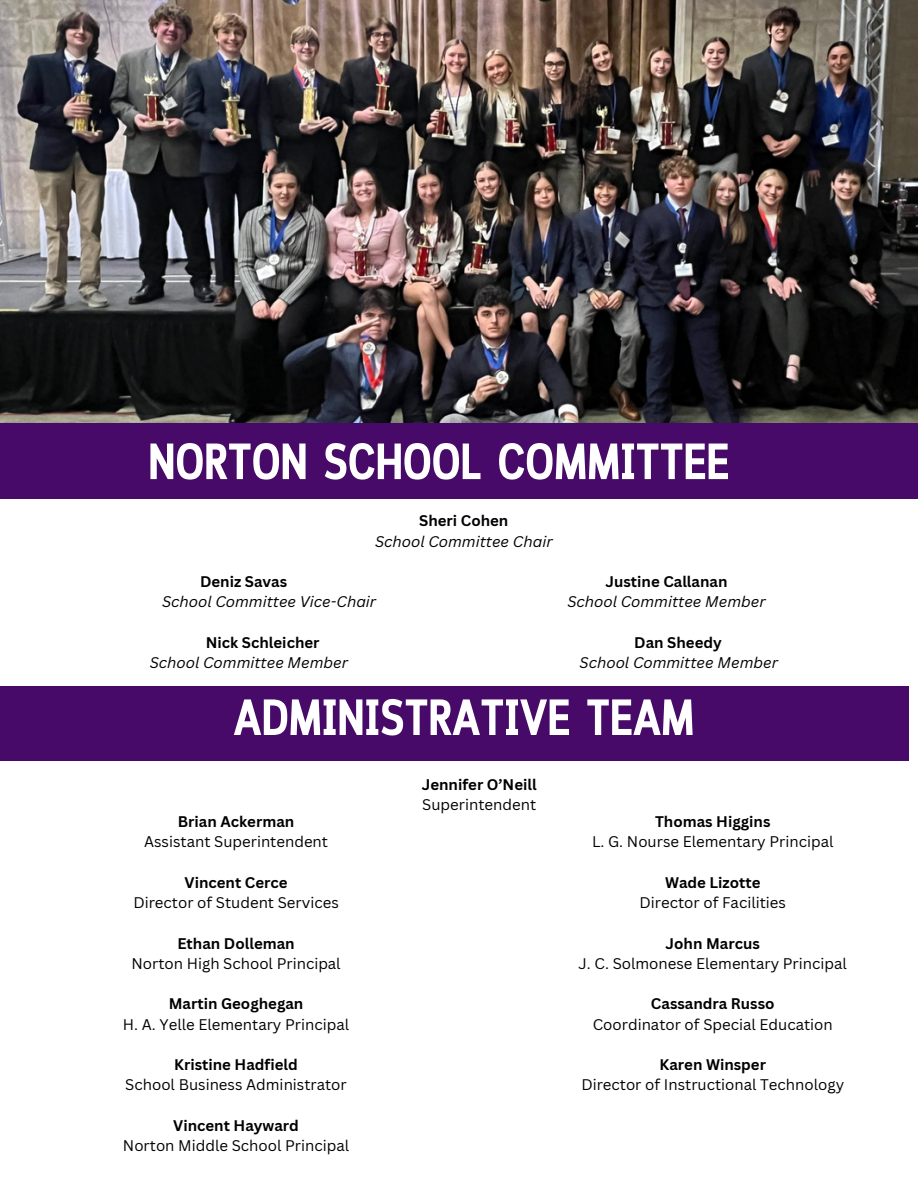
<style>
.page{position:relative;width:918px;height:1188px;background:#fff}
.page>*{position:absolute;margin:0;border:0;box-sizing:border-box;transform-origin:0 0}
.t1{font:700 50.85px "Cloud Cond";color:#fff}
.t2{font:15px "Canva Sans";color:#000}
.t3{font:700 15px "Canva Sans";color:#000}
.t4{font:italic 15px "Canva Sans";color:#000}
</style>
<div class="page">
<div style="left:0;top:422px;width:917px;height:77px;background:#470a68"></div>
<div style="left:0;top:686px;width:908px;height:75px;background:#470a68"></div>
<img style="left:1px;top:0;width:917px;height:423px">
<h1 class="t1" style="left:148px;top:442px;width:583px">NORTON SCHOOL COMMITTEE</h1>
<p class="t3" style="left:419px;top:510px;width:91px">Sheri Cohen</p>
<p class="t4" style="left:375px;top:531px;width:179px">School Committee Chair</p>
<p class="t3" style="left:200px;top:571px;width:89px">Deniz Savas</p>
<p class="t3" style="left:606px;top:571px;width:124px">Justine Callanan</p>
<p class="t4" style="left:162px;top:591px;width:216px">School Committee Vice-Chair</p>
<p class="t4" style="left:567px;top:591px;width:200px">School Committee Member</p>
<p class="t3" style="left:206px;top:632px;width:115px">Nick Schleicher</p>
<p class="t3" style="left:634px;top:632px;width:89px">Dan Sheedy</p>
<p class="t4" style="left:150px;top:652px;width:200px">School Committee Member</p>
<p class="t4" style="left:580px;top:652px;width:200px">School Committee Member</p>
<h1 class="t1" style="left:233px;top:698px;width:462px">ADMINISTRATIVE TEAM</h1>
<p class="t3" style="left:178px;top:811px;width:118px">Brian Ackerman</p>
<p class="t2" style="left:144px;top:831px;width:185px">Assistant Superintendent</p>
<p class="t3" style="left:185px;top:872px;width:105px">Vincent Cerce</p>
<p class="t2" style="left:133px;top:892px;width:207px">Director of Student Services</p>
<p class="t3" style="left:177px;top:933px;width:119px">Ethan Dolleman</p>
<p class="t2" style="left:131px;top:953px;width:211px">Norton High School Principal</p>
<p class="t3" style="left:169px;top:993px;width:136px">Martin Geoghegan</p>
<p class="t2" style="left:123px;top:1014px;width:228px">H. A. Yelle Elementary Principal</p>
<p class="t3" style="left:174px;top:1054px;width:125px">Kristine Hadfield</p>
<p class="t2" style="left:125px;top:1074px;width:223px">School Business Administrator</p>
<p class="t3" style="left:173px;top:1115px;width:127px">Vincent Hayward</p>
<p class="t2" style="left:123px;top:1135px;width:228px">Norton Middle School Principal</p>
<p class="t3" style="left:422px;top:774px;width:117px">Jennifer O’Neill</p>
<p class="t2" style="left:422px;top:794px;width:115px">Superintendent</p>
<p class="t3" style="left:655px;top:811px;width:117px">Thomas Higgins</p>
<p class="t2" style="left:592px;top:831px;width:243px">L. G. Nourse Elementary Principal</p>
<p class="t3" style="left:665px;top:872px;width:97px">Wade Lizotte</p>
<p class="t2" style="left:640px;top:892px;width:148px">Director of Facilities</p>
<p class="t3" style="left:666px;top:933px;width:96px">John Marcus</p>
<p class="t2" style="left:579px;top:953px;width:270px">J. C. Solmonese Elementary Principal</p>
<p class="t3" style="left:651px;top:993px;width:125px">Cassandra Russo</p>
<p class="t2" style="left:593px;top:1014px;width:242px">Coordinator of Special Education</p>
<p class="t3" style="left:659px;top:1054px;width:108px">Karen Winsper</p>
<p class="t2" style="left:581px;top:1074px;width:264px">Director of Instructional Technology</p>
</div>
